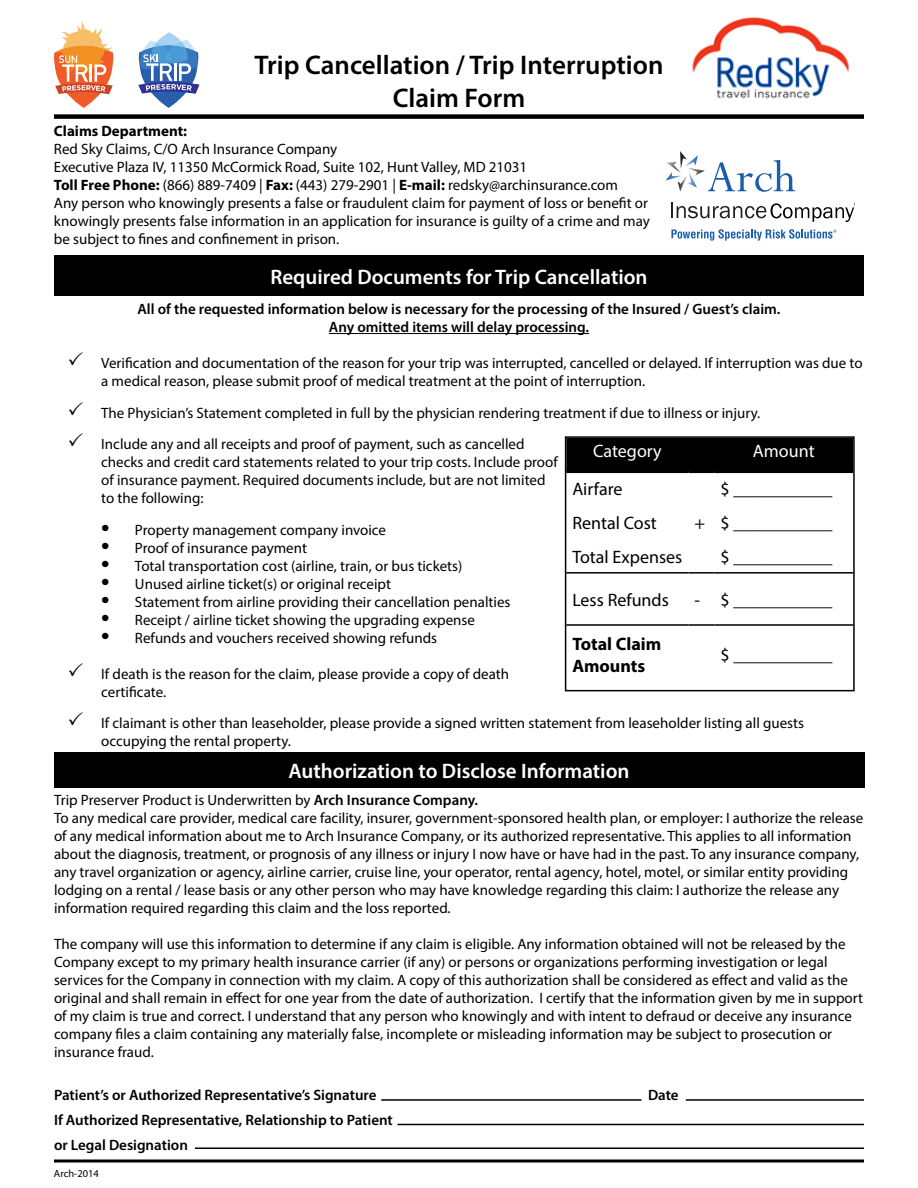
<style>
.page{position:relative;width:918px;height:1188px;background:#fff}
.page>*{position:absolute;margin:0;border:0;box-sizing:border-box;transform-origin:0 0}
.t1{font:600 27px/32.4px "Myriad Pro";color:#000;text-align:center}
.t2{font:600 21px "Myriad Pro";color:#fff}
.t3{font:18px "Myriad Pro";color:#000}
.t4{font:700 18px/21.6px "Myriad Pro";color:#000}
.t5{font:18px "Myriad Pro";color:#fff}
.t6{font:15px/18px "Myriad Pro";color:#000}
.t7{font:600 15px/18px "Myriad Pro";color:#000;text-align:center}
.t8{font:700 15px "Myriad Pro";color:#000}
.t9{font:10.5px "Myriad Pro";color:#000}
.s1{font-weight:700}
.s2{font-weight:600;font-size:27px}
.s3{font-weight:600}
</style>
<div class="page">
<div style="left:54px;top:114px;width:810px;height:5px;background:#000"></div>
<div style="left:54px;top:256px;width:810px;height:40px;background:#000"></div>
<hr style="left:329px;top:333px;width:260px;height:1px;background:#000">
<div style="left:54px;top:752px;width:810px;height:36px;background:#000"></div>
<hr style="left:381px;top:1099px;width:261px;height:2px;background:#000">
<hr style="left:686px;top:1099px;width:178px;height:2px;background:#000">
<hr style="left:397px;top:1124px;width:467px;height:1px;background:#000">
<hr style="left:195px;top:1147px;width:669px;height:2px;background:#000">
<hr style="left:54px;top:1160px;width:810px;height:2px;background:#000">
<svg style="left:671px;top:229px;width:165px;height:12px"></svg>
<svg style="left:666px;top:151px;width:129px;height:41px"></svg>
<svg style="left:671px;top:202px;width:184px;height:20px"></svg>
<div style="left:568px;top:439px;width:284px;height:31px;background:#000"></div>
<hr style="left:566px;top:470px;width:123px;height:3px;background:#000">
<hr style="left:689px;top:470px;width:25px;height:3px;background:#000">
<hr style="left:714px;top:470px;width:139px;height:3px;background:#000">
<hr style="left:566px;top:572px;width:123px;height:2px;background:#000">
<hr style="left:689px;top:572px;width:25px;height:2px;background:#000">
<hr style="left:714px;top:572px;width:139px;height:2px;background:#000">
<hr style="left:566px;top:624px;width:123px;height:2px;background:#000">
<hr style="left:689px;top:624px;width:25px;height:2px;background:#000">
<hr style="left:714px;top:624px;width:139px;height:2px;background:#000">
<div style="left:565px;top:436px;width:290px;height:255px;border:2px solid #000"></div>
<img style="left:692px;top:17px;width:157px;height:82px">
<svg style="left:54px;top:22px;width:59px;height:86px"></svg>
<svg style="left:138px;top:32px;width:62px;height:76px"></svg>
<h1 class="t1" style="left:254px;top:48px;width:411px">Trip Cancellation / Trip Interruption<br>Claim Form</h1>
<p class="t8" style="left:54px;top:122px;width:135px">Claims Department:</p>
<p class="t6" style="left:54px;top:140px;width:597px">Red Sky Claims, C/O Arch Insurance Company<br>Executive Plaza IV, 11350 McCormick Road, Suite 102, Hunt Valley, MD 21031<br><span class="s1">Toll Free Phone:</span> (866) 889-7409 | <span class="s1">Fax:</span> (443) 279-2901 | <span class="s1">E-mail:</span> redsky@archinsurance.com<br>Any person who knowingly presents a false or fraudulent claim for payment of loss or benefit or knowingly presents false information in an application for insurance is guilty of a crime and may be subject to fines and confinement in prison.</p>
<h2 class="t2" style="left:270px;top:263px;width:379px">Required Documents for Trip Cancellation</h2>
<p class="t7" style="left:138px;top:300px;width:644px">All of the requested information below is necessary for the processing of the Insured / Guest’s claim.<br>Any omitted items will delay processing.</p>
<p class="t6" style="left:101px;top:354px;width:763px;text-indent:-34px">✓ Verification and documentation of the reason for your trip was interrupted, cancelled or delayed. If interruption was due to a medical reason, please submit proof of medical treatment at the point of interruption.</p>
<p class="t6" style="left:67px;top:403px;width:694px">✓ The Physician’s Statement completed in full by the physician rendering treatment if due to illness or injury.</p>
<p class="t6" style="left:101px;top:435px;width:458px;text-indent:-34px">✓ Include any and all receipts and proof of payment, such as cancelled checks and credit card statements related to your trip costs. Include proof of insurance payment. Required documents include, but are not limited to the following:</p>
<p class="t6" style="left:101px;top:520px;width:286px"><span class="s2">•</span> Property management company invoice</p>
<p class="t6" style="left:101px;top:538px;width:207px"><span class="s2">•</span> Proof of insurance payment</p>
<p class="t6" style="left:101px;top:556px;width:363px"><span class="s2">•</span> Total transportation cost (airline, train, or bus tickets)</p>
<p class="t6" style="left:101px;top:574px;width:291px"><span class="s2">•</span> Unused airline ticket(s) or original receipt</p>
<p class="t6" style="left:101px;top:592px;width:411px"><span class="s2">•</span> Statement from airline providing their cancellation penalties</p>
<p class="t6" style="left:101px;top:610px;width:375px"><span class="s2">•</span> Receipt / airline ticket showing the upgrading expense</p>
<p class="t6" style="left:101px;top:628px;width:337px"><span class="s2">•</span> Refunds and vouchers received showing refunds</p>
<p class="t6" style="left:101px;top:664px;width:409px;text-indent:-34px">✓ If death is the reason for the claim, please provide a copy of death certificate.</p>
<p class="t6" style="left:101px;top:714px;width:704px;text-indent:-34px">✓ If claimant is other than leaseholder, please provide a signed written statement from leaseholder listing all guests occupying the rental property.</p>
<h2 class="t2" style="left:288px;top:758px;width:343px">Authorization to Disclose Information</h2>
<p class="t6" style="left:54px;top:791px;width:811px">Trip Preserver Product is Underwritten by <span class="s3">Arch Insurance Company.<br></span>To any medical care provider, medical care facility, insurer, government-sponsored health plan, or employer: I authorize the release of any medical information about me to Arch Insurance Company, or its authorized representative. This applies to all information about the diagnosis, treatment, or prognosis of any illness or injury I now have or have had in the past. To any insurance company, any travel organization or agency, airline carrier, cruise line, your operator, rental agency, hotel, motel, or similar entity providing lodging on a rental / lease basis or any other person who may have knowledge regarding this claim: I authorize the release any information required regarding this claim and the loss reported.</p>
<p class="t6" style="left:54px;top:935px;width:811px">The company will use this information to determine if any claim is eligible. Any information obtained will not be released by the Company except to my primary health insurance carrier (if any) or persons or organizations performing investigation or legal services for the Company in connection with my claim. A copy of this authorization shall be considered as effect and valid as the original and shall remain in effect for one year from the date of authorization. I certify that the information given by me in support of my claim is true and correct. I understand that any person who knowingly and with intent to defraud or deceive any insurance company files a claim containing any materially false, incomplete or misleading information may be subject to prosecution or insurance fraud.</p>
<p class="t7" style="left:54px;top:1086px;width:324px">Patient’s or Authorized Representative’s Signature</p>
<p class="t7" style="left:648px;top:1086px;width:32px">Date</p>
<p class="t7" style="left:54px;top:1107px;width:340px;line-height:24.8px;text-align:left">If Authorized Representative, Relationship to Patient or Legal Designation</p>
<p class="t9" style="left:54px;top:1167px;width:47px">Arch-2014</p>
<p class="t5" style="left:593px;top:440px;width:70px">Category</p>
<p class="t5" style="left:753px;top:440px;width:63px">Amount</p>
<p class="t3" style="left:572px;top:478px;width:52px">Airfare</p>
<p class="t3" style="left:720px;top:478px;width:114px">$ ___________</p>
<p class="t3" style="left:572px;top:512px;width:86px">Rental Cost</p>
<p class="t3" style="left:695px;top:512px;width:139px">+ $ ___________</p>
<p class="t3" style="left:572px;top:546px;width:111px">Total Expenses</p>
<p class="t3" style="left:720px;top:546px;width:114px">$ ___________</p>
<p class="t3" style="left:572px;top:589px;width:98px">Less Refunds</p>
<p class="t3" style="left:695px;top:589px;width:139px">- $ ___________</p>
<p class="t4" style="left:572px;top:633px;width:91px">Total Claim<br>Amounts</p>
<p class="t3" style="left:720px;top:644px;width:114px">$ ___________</p>
</div>
